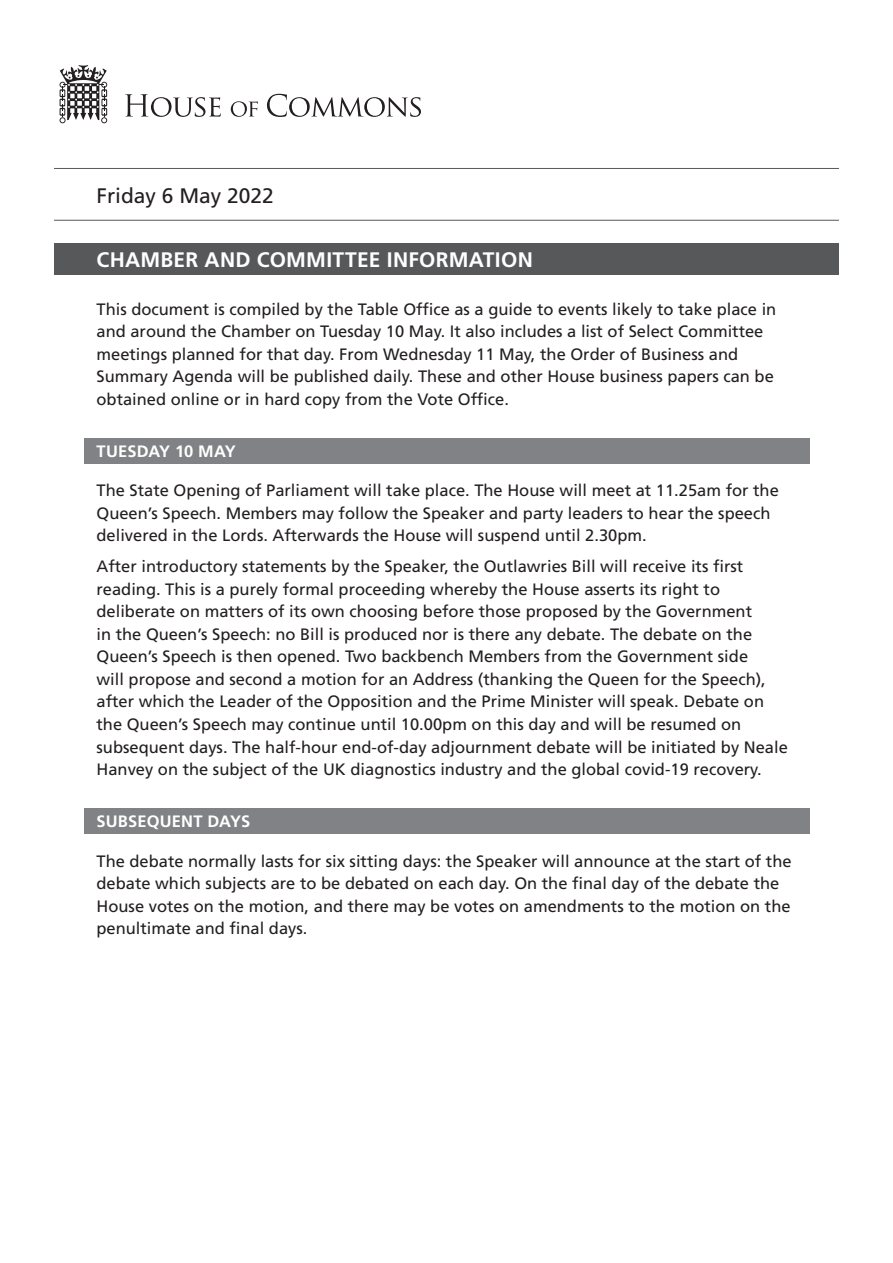
<style>
.page{position:relative;width:893px;height:1263px;background:#fff}
.page>*{position:absolute;margin:0;border:0;box-sizing:border-box;transform-origin:0 0}
.Document_Heading{font:700 21px "Frutiger LT Std";letter-spacing:.01em;color:#fff}
.DocumentTitle{font:21px "Frutiger LT Std";color:#231f20}
.t1{font:16.5px/22.5px "Frutiger LT Std";color:#231f20}
.Heading2Grey{font:700 16.5px "Frutiger LT Std";letter-spacing:.01em;color:#fff}
</style>
<div class="page">
<svg style="left:60px;top:65px;width:47px;height:58px"></svg>
<svg style="left:125px;top:94px;width:96px;height:23px"></svg>
<svg style="left:231px;top:101px;width:27px;height:16px"></svg>
<svg style="left:267px;top:94px;width:154px;height:23px"></svg>
<hr style="left:54px;top:168px;width:785px;height:1px;background:#57585a">
<hr style="left:54px;top:220px;width:785px;height:1px;background:#57585a">
<div style="left:54px;top:243px;width:785px;height:32px;background:#57585a"></div>
<div style="left:84px;top:438px;width:725px;height:25px;background:#808285"></div>
<div style="left:84px;top:808px;width:725px;height:25px;background:#808285"></div>
<h1 class="DocumentTitle" style="left:97px;top:183px;width:179px">Friday 6 May 2022</h1>
<h2 class="Document_Heading" style="left:97px;top:247px;width:438px">CHAMBER AND COMMITTEE INFORMATION</h2>
<p class="t1" style="left:97px;top:298px;width:681px">This document is compiled by the Table Office as a guide to events likely to take place in and around the Chamber on Tuesday 10 May. It also includes a list of Select Committee meetings planned for that day. From Wednesday 11 May, the Order of Business and Summary Agenda will be published daily. These and other House business papers can be obtained online or in hard copy from the Vote Office.</p>
<h2 class="Heading2Grey" style="left:97px;top:441px;width:141px">TUESDAY 10 MAY</h2>
<p class="t1" style="left:97px;top:479px;width:684px">The State Opening of Parliament will take place. The House will meet at 11.25am for the<br>Queen’s Speech. Members may follow the Speaker and party leaders to hear the speech delivered in the Lords. Afterwards the House will suspend until 2.30pm.</p>
<p class="t1" style="left:97px;top:556px;width:693px">After introductory statements by the Speaker, the Outlawries Bill will receive its first reading. This is a purely formal proceeding whereby the House asserts its right to deliberate on matters of its own choosing before those proposed by the Government<br>in the Queen’s Speech: no Bill is produced nor is there any debate. The debate on the Queen’s Speech is then opened. Two backbench Members from the Government side<br>will propose and second a motion for an Address (thanking the Queen for the Speech), after which the Leader of the Opposition and the Prime Minister will speak. Debate on the Queen’s Speech may continue until 10.00pm on this day and will be resumed on subsequent days. The half-hour end-of-day adjournment debate will be initiated by Neale Hanvey on the subject of the UK diagnostics industry and the global covid-19 recovery.</p>
<h2 class="Heading2Grey" style="left:97px;top:812px;width:155px">SUBSEQUENT DAYS</h2>
<p class="t1" style="left:97px;top:850px;width:697px">The debate normally lasts for six sitting days: the Speaker will announce at the start of the debate which subjects are to be debated on each day. On the final day of the debate the House votes on the motion, and there may be votes on amendments to the motion on the penultimate and final days.</p>
</div>
